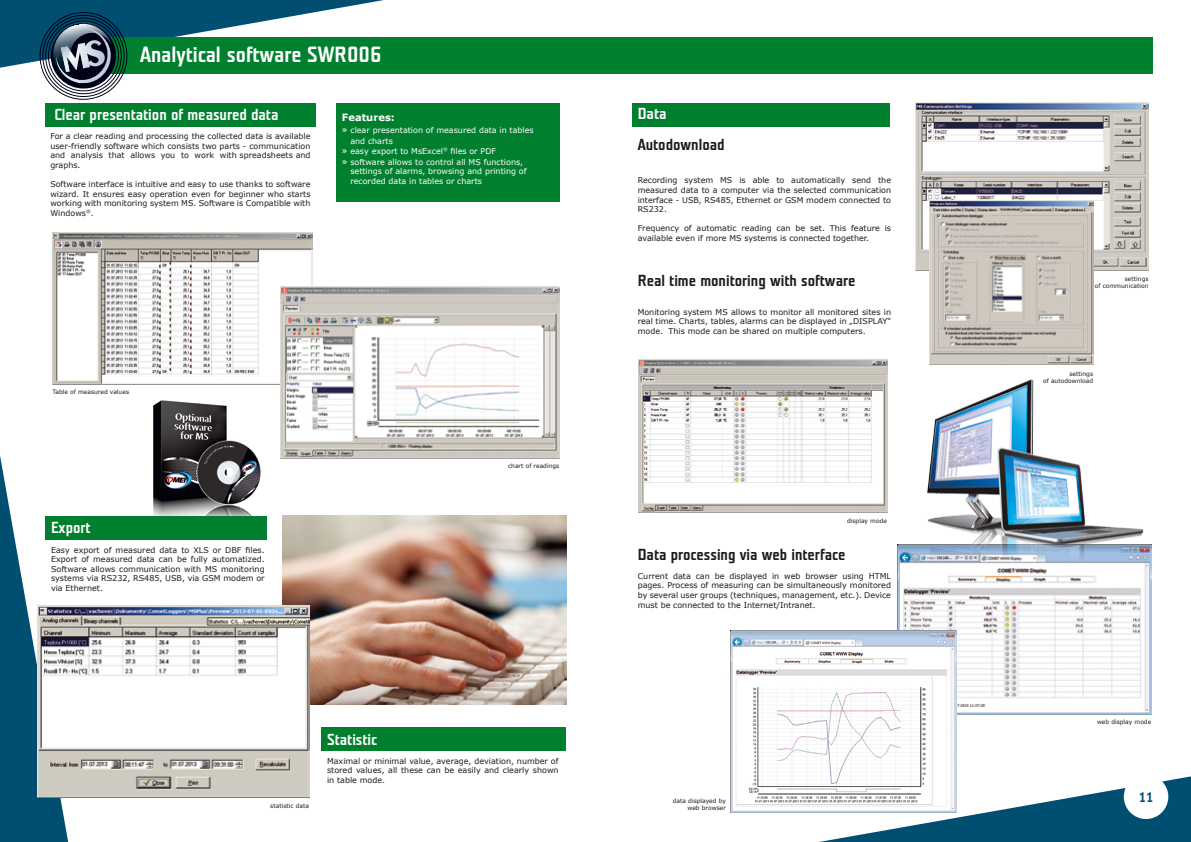
<style>
.page{position:relative;width:1191px;height:842px;background:#fff}
.page>*{position:absolute;margin:0;border:0;box-sizing:border-box;transform-origin:0 0}
.t1{font:700 22px "Teuton Mager";color:#fff}
.t2{font:700 16px "Teuton Mager";color:#1b1c20}
.t3{font:700 16px "Teuton Mager";color:#fff}
.t4{font:700 14px "Teuton Mager";color:#004f71}
.t5{font:700 10px "Verdana";color:#fff}
.t6{font:8px/9.6px "Verdana";color:#1b1c20;text-align:justify}
.t7{font:8px/10.8px "Verdana";color:#fff}
.t8{font:6px/7.2px "Verdana";color:#1b1c20;text-align:right}
.s1{font-size:9px}
</style>
<div class="page">
<img style="left:134px;top:400px;width:133px;height:128px">
<img style="left:283px;top:516px;width:283px;height:189px">
<div style="left:336px;top:103px;width:224px;height:99px;background:#00802f"></div>
<img style="left:52px;top:232px;width:261px;height:152px">
<img style="left:281px;top:286px;width:278px;height:172px">
<div style="left:45px;top:517px;width:221px;height:23px;background:#00802f"></div>
<div style="left:321px;top:727px;width:244px;height:24px;background:#00802f"></div>
<svg style="left:0;top:456px;width:68px;height:386px"></svg>
<div style="left:70px;top:38px;width:537px;height:36px;background:#00802f"></div>
<div style="left:45px;top:103px;width:270px;height:23px;background:#00802f"></div>
<img style="left:38px;top:606px;width:271px;height:191px">
<svg style="left:0;top:0;width:384px;height:100px"></svg>
<div style="left:632px;top:103px;width:257px;height:24px;background:#00802f"></div>
<div style="left:586px;top:38px;width:566px;height:36px;background:#00802f"></div>
<img style="left:915px;top:103px;width:233px;height:168px">
<img style="left:929px;top:201px;width:164px;height:163px">
<img style="left:638px;top:359px;width:249px;height:154px">
<img style="left:898px;top:545px;width:253px;height:169px">
<img style="left:730px;top:630px;width:226px;height:182px">
<img style="left:913px;top:379px;width:236px;height:200px">
<svg style="left:747px;top:774px;width:444px;height:68px"></svg>
<h1 class="t1" style="left:140px;top:44px;width:243px">Analytical software SWR006</h1>
<h2 class="t3" style="left:55px;top:106px;width:225px">Clear presentation of measured data</h2>
<p class="t6" style="left:50px;top:131px;width:262px">For a clear reading and processing the collected data is available user-friendly software which consists two parts - communication and analysis that allows you to work with spreadsheets and graphs.</p>
<p class="t6" style="left:50px;top:179px;width:262px">Software interface is intuitive and easy to use thanks to software wizard. It ensures easy operation even for beginner who starts working with monitoring system MS. Software is Compatible with Windows<sup>®</sup>.</p>
<p class="t5" style="left:342px;top:111px;width:55px">Features:</p>
<p class="t7" style="left:350px;top:125px;width:185px;text-indent:-9px"><span class="s1">»</span> clear presentation of measured data in tables and charts</p>
<p class="t7" style="left:342px;top:145px;width:183px"><span class="s1">»</span> easy export to MsExcel<sup>®</sup> files or PDF<br><span class="s1">»</span> software allows to control all MS functions,</p>
<p class="t7" style="left:350px;top:166px;width:178px;line-height:9.6px">settings of alarms, browsing and printing of recorded data in tables or charts</p>
<p class="t8" style="left:52px;top:389px;width:78px">Table of measured values</p>
<h2 class="t3" style="left:51px;top:520px;width:41px">Export</h2>
<p class="t6" style="left:51px;top:545px;width:215px">Easy export of measured data to XLS or DBF files.<br>Export of measured data can be fully automatized.<br>Software allows communication with MS monitoring systems via RS232, RS485, USB, via GSM modem or via Ethernet.</p>
<p class="t8" style="left:508px;top:462px;width:53px">chart of readings</p>
<p class="t8" style="left:270px;top:802px;width:40px">statistic data</p>
<h2 class="t3" style="left:327px;top:731px;width:52px">Statistic</h2>
<p class="t6" style="left:327px;top:756px;width:233px">Maximal or minimal value, average, deviation, number of stored values, all these can be easily and clearly shown in table mode.</p>
<h2 class="t3" style="left:637px;top:105px;width:30px">Data</h2>
<h2 class="t2" style="left:637px;top:136px;width:88px">Autodownload</h2>
<p class="t6" style="left:637px;top:175px;width:255px">Recording system MS is able to automatically send the measured data to a computer via the selected communication interface - USB, RS485, Ethernet or GSM modem connected to RS232.</p>
<p class="t6" style="left:637px;top:223px;width:255px">Frequency of automatic reading can be set. This feature is available even if more MS systems is connected together.</p>
<h2 class="t2" style="left:637px;top:272px;width:219px">Real time monitoring with software</h2>
<p class="t6" style="left:637px;top:307px;width:255px">Monitoring system MS allows to monitor all monitored sites in real time. Charts, tables, alarms can be displayed in „DISPLAY“ mode. This mode can be shared on multiple computers.</p>
<p class="t8" style="left:847px;top:517px;width:41px">display mode</p>
<h2 class="t2" style="left:637px;top:546px;width:209px">Data processing via web interface</h2>
<p class="t6" style="left:637px;top:571px;width:255px">Current data can be displayed in web browser using HTML pages. Process of measuring can be simultaneously monitored by several user groups (techniques, management, etc.). Device must be connected to the Internet/Intranet.</p>
<p class="t8" style="left:673px;top:797px;width:55px">data displayed by web browser</p>
<p class="t8" style="left:1094px;top:275px;width:55px">settings<br>of communication</p>
<p class="t8" style="left:1043px;top:370px;width:51px">settings<br>of autodownload</p>
<p class="t8" style="left:1097px;top:718px;width:56px">web display mode</p>
<h3 class="t4" style="left:1138px;top:790px;width:16px">11</h3>
</div>
